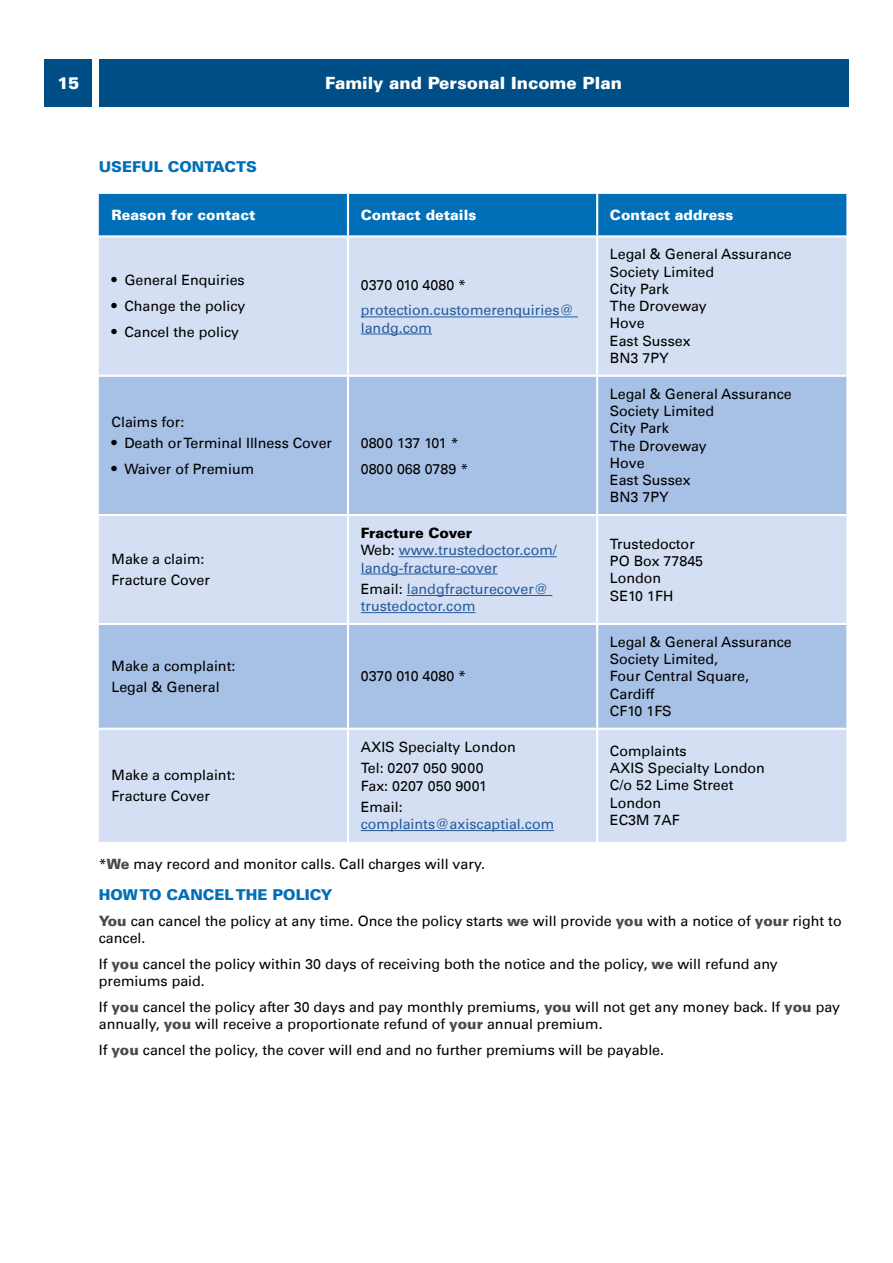
<style>
.page{position:relative;width:893px;height:1263px;background:#fff}
.page>*{position:absolute;margin:0;border:0;box-sizing:border-box;transform-origin:0 0}
.t1{font:900 16.95px "Univers LT";color:#fff}
.t2{font:900 15px "Univers LT";color:#006fb8}
.Body_text_P{font:14.25px/17.2px "Univers LT";color:#000}
.Body_text_P-2{font:14.25px/17.1px "Univers LT";color:#275b9b}
.Body_text_P-3{font:900 14.25px "Univers LT";color:#fff}
.s1{font-size:15px}
.s2{font-weight:900;color:#000}
.s3{color:#000}
.s4{font-weight:900;color:#4a4a49}
</style>
<div class="page">
<div style="left:99px;top:60px;width:749px;height:47px;background:#004e86"></div>
<div style="left:45px;top:60px;width:47px;height:47px;background:#004e86"></div>
<div style="left:99px;top:194px;width:747px;height:41px;background:#006fb8"></div>
<div style="left:99px;top:237px;width:747px;height:605px;background:#d4dff3"></div>
<svg style="left:99px;top:377px;width:747px;height:351px;background:#b4c9e9"></svg>
<hr style="left:347px;top:194px;width:2px;height:41px;background:#fff">
<hr style="left:596px;top:194px;width:2px;height:41px;background:#fff">
<hr style="left:347px;top:237px;width:2px;height:138px;background:#fff">
<hr style="left:596px;top:237px;width:2px;height:138px;background:#fff">
<hr style="left:99px;top:375px;width:249px;height:2px;background:#fff">
<hr style="left:348px;top:375px;width:249px;height:2px;background:#fff">
<hr style="left:347px;top:377px;width:2px;height:137px;background:#fff">
<hr style="left:597px;top:375px;width:249px;height:2px;background:#fff">
<hr style="left:596px;top:377px;width:2px;height:137px;background:#fff">
<hr style="left:99px;top:514px;width:249px;height:2px;background:#fff">
<hr style="left:348px;top:514px;width:249px;height:2px;background:#fff">
<hr style="left:347px;top:516px;width:2px;height:107px;background:#fff">
<hr style="left:597px;top:514px;width:249px;height:2px;background:#fff">
<hr style="left:596px;top:516px;width:2px;height:107px;background:#fff">
<hr style="left:99px;top:623px;width:249px;height:2px;background:#fff">
<hr style="left:348px;top:623px;width:249px;height:2px;background:#fff">
<hr style="left:347px;top:625px;width:2px;height:103px;background:#fff">
<hr style="left:597px;top:623px;width:249px;height:2px;background:#fff">
<hr style="left:596px;top:625px;width:2px;height:103px;background:#fff">
<hr style="left:99px;top:728px;width:249px;height:2px;background:#fff">
<hr style="left:348px;top:728px;width:249px;height:2px;background:#fff">
<hr style="left:347px;top:730px;width:2px;height:112px;background:#fff">
<hr style="left:597px;top:728px;width:249px;height:2px;background:#fff">
<hr style="left:596px;top:730px;width:2px;height:112px;background:#fff">
<hr style="left:361px;top:317px;width:217px;height:1px;background:#275b9b">
<hr style="left:361px;top:334px;width:71px;height:1px;background:#275b9b">
<hr style="left:399px;top:556px;width:158px;height:1px;background:#275b9b">
<hr style="left:361px;top:574px;width:136px;height:1px;background:#275b9b">
<hr style="left:407px;top:595px;width:145px;height:1px;background:#275b9b">
<hr style="left:361px;top:612px;width:115px;height:1px;background:#275b9b">
<hr style="left:361px;top:830px;width:193px;height:1px;background:#275b9b">
<p class="t1" style="left:58px;top:73px;width:23px">15</p>
<p class="t1" style="left:325px;top:73px;width:298px">Family and Personal Income Plan</p>
<h4 class="t2" style="left:99px;top:158px;width:160px">USEFUL CONTACTS</h4>
<p class="Body_text_P-3" style="left:112px;top:206px;width:145px">Reason for contact</p>
<p class="Body_text_P-3" style="left:361px;top:206px;width:117px">Contact details</p>
<p class="Body_text_P-3" style="left:610px;top:206px;width:125px">Contact address</p>
<p class="Body_text_P" style="left:112px;top:272px;width:135px"><span class="s1">•</span> General Enquiries</p>
<p class="Body_text_P" style="left:112px;top:298px;width:135px"><span class="s1">•</span> Change the policy</p>
<p class="Body_text_P" style="left:112px;top:323px;width:129px"><span class="s1">•</span> Cancel the policy</p>
<p class="Body_text_P" style="left:361px;top:276px;width:107px">0370 010 4080 *</p>
<p class="Body_text_P-2" style="left:361px;top:302px;width:215px">protection.customerenquiries@ landg.com</p>
<p class="Body_text_P" style="left:112px;top:413px;width:74px">Claims for:</p>
<p class="Body_text_P" style="left:112px;top:435px;width:222px"><span class="s1">•</span> Death or Terminal Illness Cover</p>
<p class="Body_text_P" style="left:112px;top:461px;width:144px"><span class="s1">•</span> Waiver of Premium</p>
<p class="Body_text_P" style="left:112px;top:550px;width:94px">Make a claim:</p>
<p class="Body_text_P" style="left:112px;top:572px;width:100px">Fracture Cover</p>
<p class="Body_text_P" style="left:112px;top:657px;width:125px">Make a complaint:</p>
<p class="Body_text_P" style="left:112px;top:679px;width:110px">Legal &amp; General</p>
<p class="Body_text_P" style="left:112px;top:766px;width:125px">Make a complaint:</p>
<p class="Body_text_P" style="left:112px;top:788px;width:100px">Fracture Cover</p>
<p class="Body_text_P" style="left:361px;top:435px;width:99px">0800 137 101 *</p>
<p class="Body_text_P" style="left:361px;top:461px;width:109px">0800 068 0789 *</p>
<p class="Body_text_P-2" style="left:361px;top:524px;width:198px"><span class="s2">Fracture Cover<br></span><span class="s3">Web:</span> www.trustedoctor.com/ landg-fracture-cover</p>
<p class="Body_text_P-2" style="left:361px;top:580px;width:189px"><span class="s3">Email:</span> landgfracturecover@ trustedoctor.com</p>
<p class="Body_text_P" style="left:361px;top:668px;width:107px">0370 010 4080 *</p>
<p class="Body_text_P" style="left:361px;top:738px;width:157px">AXIS Specialty London</p>
<p class="Body_text_P" style="left:361px;top:760px;width:125px">Tel: 0207 050 9000</p>
<p class="Body_text_P" style="left:361px;top:777px;width:128px">Fax: 0207 050 9001</p>
<p class="Body_text_P-2" style="left:361px;top:798px;width:195px"><span class="s3">Email: </span>complaints@axiscaptial.com</p>
<p class="Body_text_P" style="left:610px;top:246px;width:183px">Legal &amp; General Assurance<br>Society Limited<br>City Park<br>The Droveway<br>Hove<br>East Sussex<br>BN3 7PY</p>
<p class="Body_text_P" style="left:610px;top:385px;width:183px">Legal &amp; General Assurance<br>Society Limited<br>City Park<br>The Droveway<br>Hove<br>East Sussex<br>BN3 7PY</p>
<p class="Body_text_P" style="left:610px;top:535px;width:95px">Trustedoctor<br>PO Box 77845<br>London<br>SE10 1FH</p>
<p class="Body_text_P" style="left:610px;top:633px;width:183px">Legal &amp; General Assurance<br>Society Limited,<br>Four Central Square,<br>Cardiff</p>
<p class="Body_text_P" style="left:610px;top:702px;width:63px">CF10 1FS</p>
<p class="Body_text_P" style="left:610px;top:742px;width:78px">Complaints</p>
<p class="Body_text_P" style="left:610px;top:760px;width:157px">AXIS Specialty London</p>
<p class="Body_text_P" style="left:610px;top:777px;width:125px">C/o 52 Lime Street</p>
<p class="Body_text_P" style="left:610px;top:794px;width:53px">London</p>
<p class="Body_text_P" style="left:610px;top:811px;width:71px">EC3M 7AF</p>
<p class="Body_text_P" style="left:99px;top:856px;width:388px">*<span class="s4">We</span> may record and monitor calls. Call charges will vary.</p>
<h4 class="t2" style="left:99px;top:885px;width:235px">HOW TO CANCEL THE POLICY</h4>
<p class="Body_text_P" style="left:99px;top:912px;width:744px"><span class="s4">You</span> can cancel the policy at any time. Once the policy starts <span class="s4">we</span> will provide <span class="s4">you</span> with a notice of <span class="s4">your</span> right to cancel.</p>
<p class="Body_text_P" style="left:99px;top:955px;width:680px">If <span class="s4">you</span> cancel the policy within 30 days of receiving both the notice and the policy, <span class="s4">we</span> will refund any premiums paid.</p>
<p class="Body_text_P" style="left:99px;top:998px;width:743px">If <span class="s4">you</span> cancel the policy after 30 days and pay monthly premiums, <span class="s4">you</span> will not get any money back. If <span class="s4">you</span> pay annually, <span class="s4">you</span> will receive a proportionate refund of <span class="s4">your</span> annual premium.</p>
<p class="Body_text_P" style="left:99px;top:1041px;width:567px">If <span class="s4">you</span> cancel the policy, the cover will end and no further premiums will be payable.</p>
</div>
